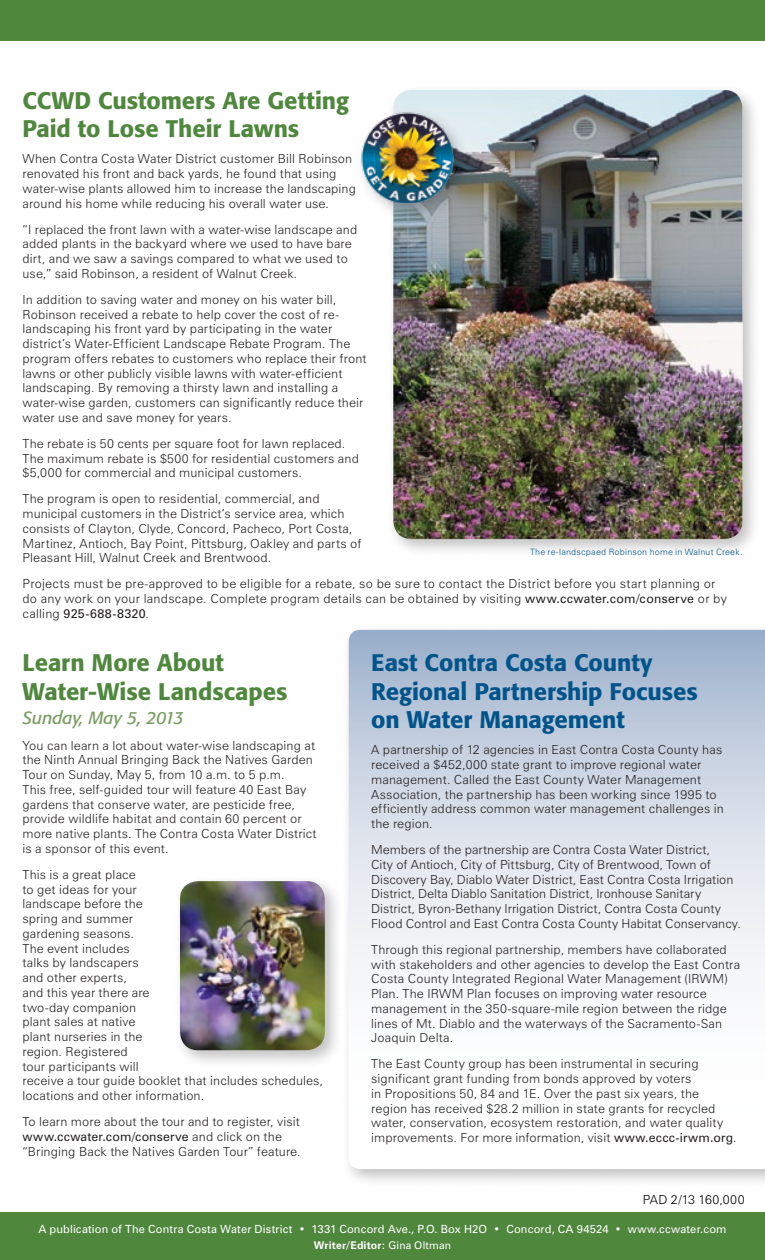
<style>
.page{position:relative;width:765px;height:1260px;background:#fff}
.page>*{position:absolute;margin:0;border:0;box-sizing:border-box;transform-origin:0 0}
.t1{font:500 23.75px/28.5px "Formata";color:#4f873d}
.t2{font:500 23.75px/28.5px "Formata";letter-spacing:-.005em;color:#00548a}
.t3{font:italic 17.5px "Formata";letter-spacing:-.005em;color:#789c60}
.t4{font:300 12.5px/14.8px "Zurich BT";letter-spacing:.01em;color:#231f20}
.t5{font:300 12.5px "Zurich BT";letter-spacing:.025em;color:#020000}
.t6{font:11.25px "Zurich BT";letter-spacing:.015em;color:#fff}
.t7{font:700 10.62px "Zurich BT";letter-spacing:.015em;color:#fff}
.t8{font:300 8.75px "Zurich BT";letter-spacing:.025em;color:#00548a}
.s1{font-weight:400}
</style>
<div class="page">
<div style="left:341px;top:622px;width:424px;height:566px;background:#231f20;opacity:.28"></div>
<svg style="left:349px;top:630px;width:416px;height:539px"></svg>
<div style="left:0;top:1213px;width:765px;height:47px;background:#4f873d"></div>
<div style="left:0;top:0;width:765px;height:40px;background:#4f873d"></div>
<div style="left:386px;top:82px;width:376px;height:476px;background:#231f20;opacity:.28"></div>
<img style="left:393px;top:90px;width:349px;height:449px">
<div style="left:172px;top:874px;width:172px;height:195px;background:#231f20;opacity:.28"></div>
<img style="left:180px;top:881px;width:145px;height:169px">
<div style="left:354px;top:106px;width:116px;height:115px;background:#231f20;opacity:.28"></div>
<img style="left:359px;top:110px;width:96px;height:92px">
<h1 class="t1" style="left:22px;top:86px;width:328px">CCWD Customers Are Getting<br>Paid to Lose Their Lawns</h1>
<p class="t4" style="left:22px;top:151px;width:335px">When Contra Costa Water District customer Bill Robinson renovated his front and back yards, he found that using water-wise plants allowed him to increase the landscaping around his home while reducing his overall water use.</p>
<p class="t4" style="left:22px;top:222px;width:336px">“I replaced the front lawn with a water-wise landscape and added plants in the backyard where we used to have bare dirt, and we saw a savings compared to what we used to use,” said Robinson, a resident of Walnut Creek.</p>
<p class="t4" style="left:22px;top:292px;width:346px">In addition to saving water and money on his water bill, Robinson received a rebate to help cover the cost of re&shy;landscaping his front yard by participating in the water district’s Water-Efficient Landscape Rebate Program. The program offers rebates to customers who replace their front lawns or other publicly visible lawns with water-efficient landscaping. By removing a thirsty lawn and installing a water-wise garden, customers can significantly reduce their water use and save money for years.</p>
<p class="t4" style="left:22px;top:436px;width:338px">The rebate is 50 cents per square foot for lawn replaced.<br>The maximum rebate is $500 for residential customers and $5,000 for commercial and municipal customers.</p>
<p class="t4" style="left:22px;top:491px;width:340px">The program is open to residential, commercial, and municipal customers in the District’s service area, which consists of Clayton, Clyde, Concord, Pacheco, Port Costa, Martinez, Antioch, Bay Point, Pittsburg, Oakley and parts of Pleasant Hill, Walnut Creek and Brentwood.</p>
<p class="t4" style="left:22px;top:576px;width:706px">Projects must be pre-approved to be eligible for a rebate, so be sure to contact the District before you start planning or do any work on your landscape. Complete program details can be obtained by visiting <span class="s1">www.ccwater.com/conserve</span> or by calling <span class="s1">925-688-8320</span>.</p>
<p class="t8" style="left:530px;top:546px;width:214px">The re-landscpaed Robinson home in Walnut Creek.</p>
<h1 class="t1" style="left:22px;top:649px;width:267px">Learn More About<br>Water-Wise Landscapes</h1>
<h2 class="t3" style="left:22px;top:707px;width:163px">Sunday, May 5, 2013</h2>
<p class="t4" style="left:22px;top:738px;width:296px">You can learn a lot about water-wise landscaping at the Ninth Annual Bringing Back the Natives Garden Tour on Sunday, May 5, from 10 a.m. to 5 p.m.<br>This free, self-guided tour will feature 40 East Bay gardens that conserve water, are pesticide free, provide wildlife habitat and contain 60 percent or more native plants. The Contra Costa Water District is a sponsor of this event.</p>
<p class="t4" style="left:22px;top:867px;width:302px">This is a great place<br>to get ideas for your<br>landscape before the<br>spring and summer<br>gardening seasons.<br>The event includes<br>talks by landscapers<br>and other experts,<br>and this year there are<br>two-day companion<br>plant sales at native<br>plant nurseries in the<br>region. Registered<br>tour participants will<br>receive a tour guide booklet that includes schedules, locations and other information.</p>
<p class="t4" style="left:22px;top:1114px;width:280px">To learn more about the tour and to register, visit <span class="s1">www.ccwater.com/conserve</span> and click on the “Bringing Back the Natives Garden Tour” feature.</p>
<h1 class="t2" style="left:371px;top:649px;width:328px">East Contra Costa County<br>Regional Partnership Focuses on Water Management</h1>
<p class="t4" style="left:371px;top:742px;width:354px">A partnership of 12 agencies in East Contra Costa County has received a $452,000 state grant to improve regional water management. Called the East County Water Management Association, the partnership has been working since 1995 to efficiently address common water management challenges in the region.</p>
<p class="t4" style="left:371px;top:842px;width:371px">Members of the partnership are Contra Costa Water District,<br>City of Antioch, City of Pittsburg, City of Brentwood, Town of Discovery Bay, Diablo Water District, East Contra Costa Irrigation District, Delta Diablo Sanitation District, Ironhouse Sanitary District, Byron-Bethany Irrigation District, Contra Costa County Flood Control and East Contra Costa County Habitat Conservancy.</p>
<p class="t4" style="left:371px;top:942px;width:370px">Through this regional partnership, members have collaborated with stakeholders and other agencies to develop the East Contra Costa County Integrated Regional Water Management (IRWM)<br>Plan. The IRWM Plan focuses on improving water resource management in the 350-square-mile region between the ridge lines of Mt. Diablo and the waterways of the Sacramento-San Joaquin Delta.</p>
<p class="t4" style="left:371px;top:1056px;width:367px">The East County group has been instrumental in securing significant grant funding from bonds approved by voters<br>in Propositions 50, 84 and 1E. Over the past six years, the region has received $28.2 million in state grants for recycled water, conservation, ecosystem restoration, and water quality improvements. For more information, visit <span class="s1">www.eccc-irwm.org</span>.</p>
<p class="t5" style="left:643px;top:1192px;width:103px">PAD 2/13 160,000</p>
<p class="t6" style="left:38px;top:1222px;width:690px">A publication of The Contra Costa Water District • 1331 Concord Ave., P.O. Box H2O • Concord, CA 94524 • www.ccwater.com</p>
<p class="t7" style="left:314px;top:1239px;width:139px">Writer/Editor: <span class="s1">Gina Oltman</span></p>
</div>
